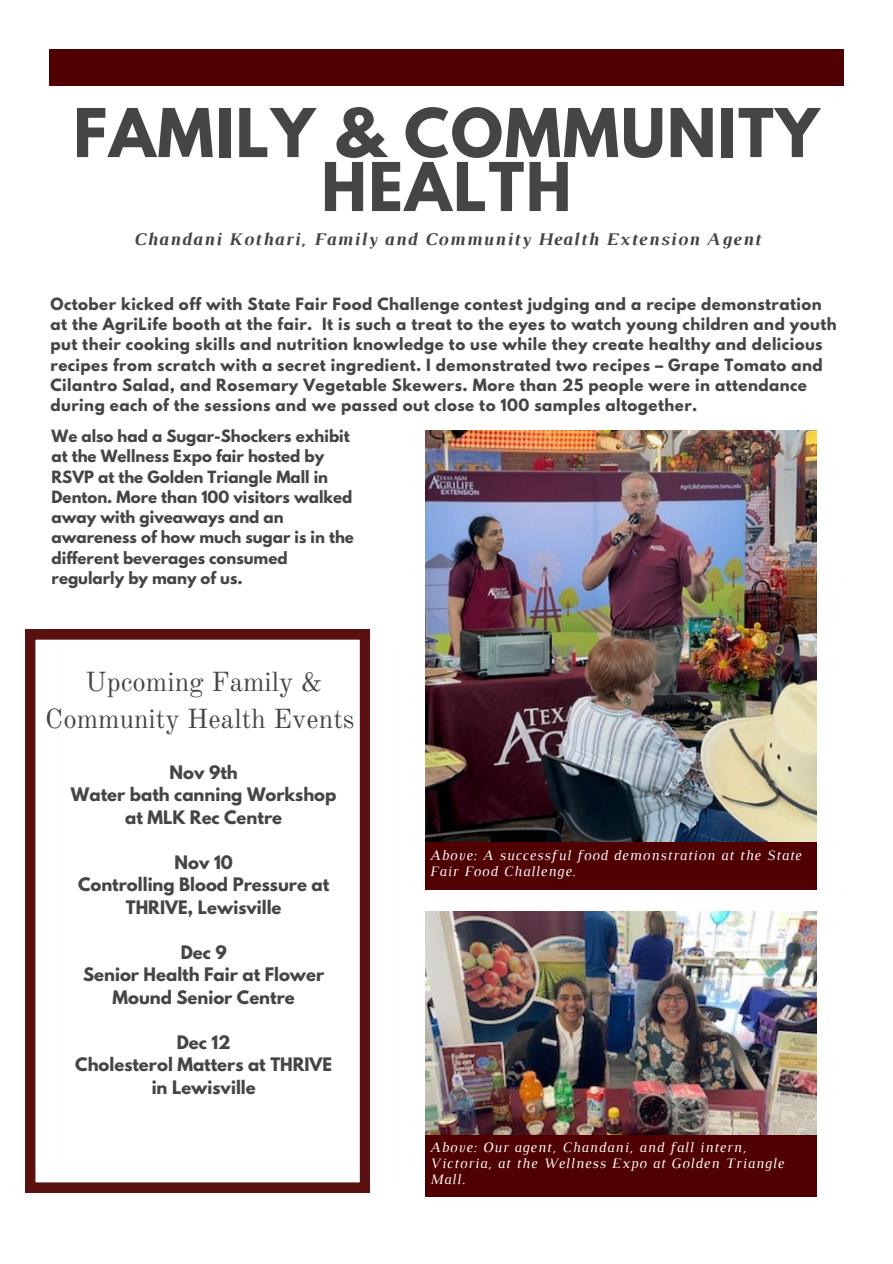
<style>
.page{position:relative;width:893px;height:1264px;background:#fff}
.page>*{position:absolute;margin:0;border:0;box-sizing:border-box;transform-origin:0 0}
.t1{font:700 59.55px/54px "League Spartan";letter-spacing:.03em;color:#464544;text-align:center}
.t2{font:27px/37px "Old Standard";color:#464544;text-align:center}
.t3{font:italic 700 18.15px "Luthier";letter-spacing:.06em;color:#464544}
.t4{font:700 16.5px/22.5px "League Spartan";color:#464544;text-align:center}
.t5{font:700 15px/20.2px "League Spartan";letter-spacing:.03em;color:#464544}
.t6{font:700 15px/20.2px "League Spartan";color:#464544}
.t7{font:italic 14.7px/15.8px "Luthier";letter-spacing:.06em;color:#fff}
</style>
<div class="page">
<div style="left:49px;top:49px;width:794px;height:36px;background:#500000"></div>
<div style="left:425px;top:842px;width:391px;height:48px;background:#500000"></div>
<img style="left:425px;top:430px;width:391px;height:411px">
<img style="left:425px;top:911px;width:391px;height:224px">
<div style="left:425px;top:1135px;width:391px;height:61px;background:#500000"></div>
<svg style="left:25px;top:629px;width:344px;height:563px"></svg>
<p class="t1" style="left:73px;top:114px;width:747px">FAMILY &amp; COMMUNITY<br>HEALTH</p>
<p class="t3" style="left:133px;top:232px;width:628px">Chandani Kothari, Family and Community Health Extension Agent</p>
<p class="t5" style="left:50px;top:295px;width:787px">October kicked off with State Fair Food Challenge contest judging and a recipe demonstration at the AgriLife booth at the fair. It is such a treat to the eyes to watch young children and youth put their cooking skills and nutrition knowledge to use while they create healthy and delicious recipes from scratch with a secret ingredient. I demonstrated two recipes – Grape Tomato and Cilantro Salad, and Rosemary Vegetable Skewers. More than 25 people were in attendance during each of the sessions and we passed out close to 100 samples altogether.</p>
<p class="t6" style="left:52px;top:428px;width:304px">We also had a Sugar-Shockers exhibit at the Wellness Expo fair hosted by<br>RSVP at the Golden Triangle Mall in<br>Denton. More than 100 visitors walked away with giveaways and an awareness of how much sugar is in the different beverages consumed regularly by many of us.</p>
<p class="t2" style="left:45px;top:663px;width:310px">Upcoming Family &amp;<br>Community Health Events</p>
<p class="t4" style="left:170px;top:763px;width:70px">Nov 9th</p>
<p class="t4" style="left:71px;top:785px;width:267px">Water bath canning Workshop at MLK Rec Centre</p>
<p class="t4" style="left:174px;top:853px;width:60px">Nov 10</p>
<p class="t4" style="left:78px;top:875px;width:253px">Controlling Blood Pressure at<br>THRIVE, Lewisville</p>
<p class="t4" style="left:181px;top:943px;width:48px">Dec 9</p>
<p class="t4" style="left:83px;top:965px;width:243px">Senior Health Fair at Flower<br>Mound Senior Centre</p>
<p class="t4" style="left:177px;top:1033px;width:55px">Dec 12</p>
<p class="t4" style="left:75px;top:1055px;width:258px">Cholesterol Matters at THRIVE in Lewisville</p>
<p class="t7" style="left:430px;top:848px;width:373px">Above: A successful food demonstration at the State<br>Fair Food Challenge.</p>
<p class="t7" style="left:430px;top:1140px;width:355px">Above: Our agent, Chandani, and fall intern,<br>Victoria, at the Wellness Expo at Golden Triangle<br>Mall.</p>
</div>
